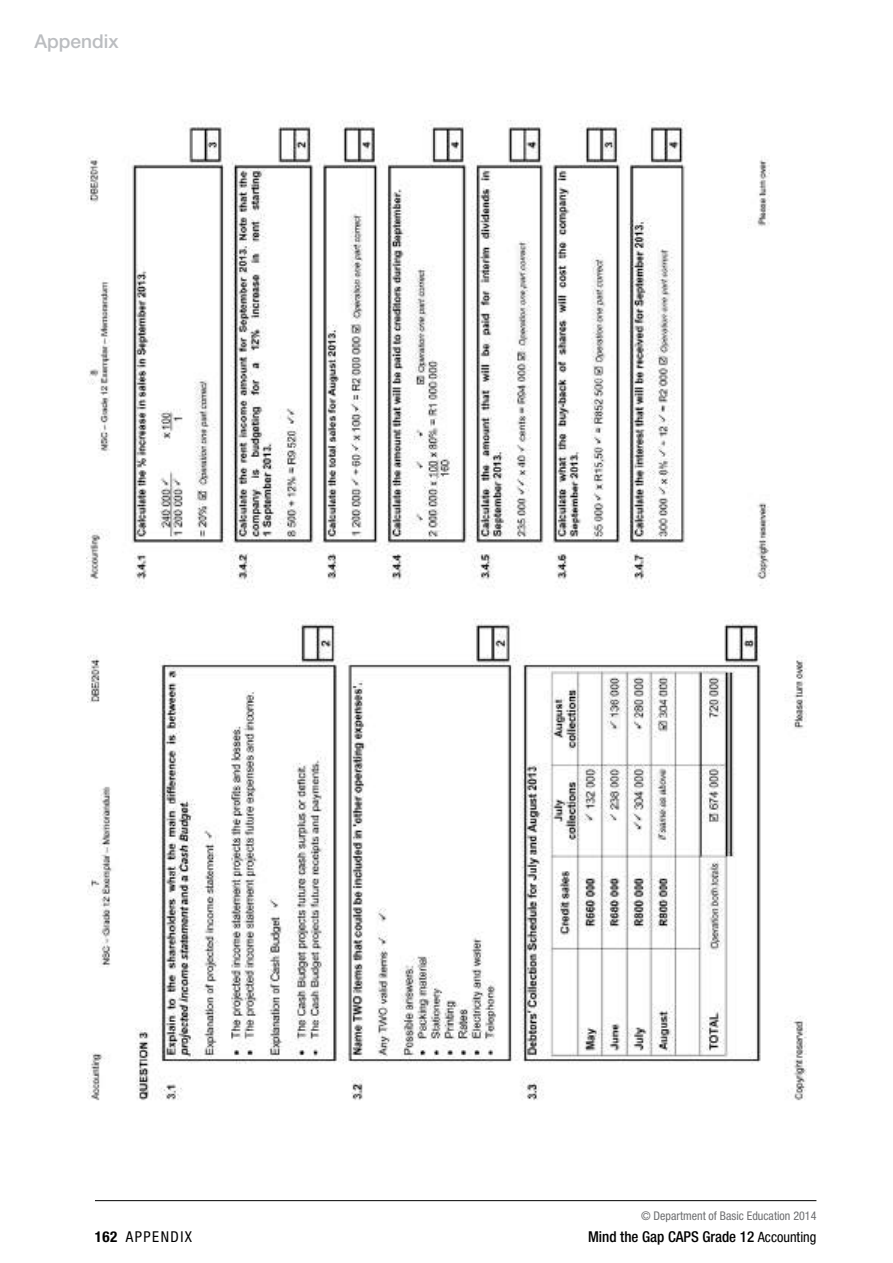
<style>
.page{position:relative;width:893px;height:1263px;background:#fff}
.page>*{position:absolute;margin:0;border:0;box-sizing:border-box;transform-origin:0 0}
.t1{font:500 19.05px "Helvetica Neue LT Std";color:#bbbdc0}
.t2{font:500 condensed 15px "Helvetica Neue LT Std";color:#000}
.t3{font:condensed 15px "Helvetica Neue LT Std";letter-spacing:.1em;color:#000}
.t4{font:condensed 12px "Helvetica Neue LT Std";color:#6d6e70}
.s1{font-weight:700}
.s2{font-weight:400;font-size:14.25px}
</style>
<div class="page">
<hr style="left:95px;top:1200px;width:721px;height:1px;background:#000">
<img style="left:88px;top:619px;width:718px;height:482px">
<img style="left:86px;top:120px;width:683px;height:466px">
<h1 class="t1" style="left:35px;top:30px;width:86px">Appendix</h1>
<p class="t4" style="left:641px;top:1209px;width:177px">© Department of Basic Education 2014</p>
<p class="t3" style="left:95px;top:1228px;width:99px"><span class="s1">162</span> appendix</p>
<p class="t2" style="left:588px;top:1228px;width:230px">Mind the Gap CAPS Grade 12 <span class="s2">Accounting</span></p>
</div>
